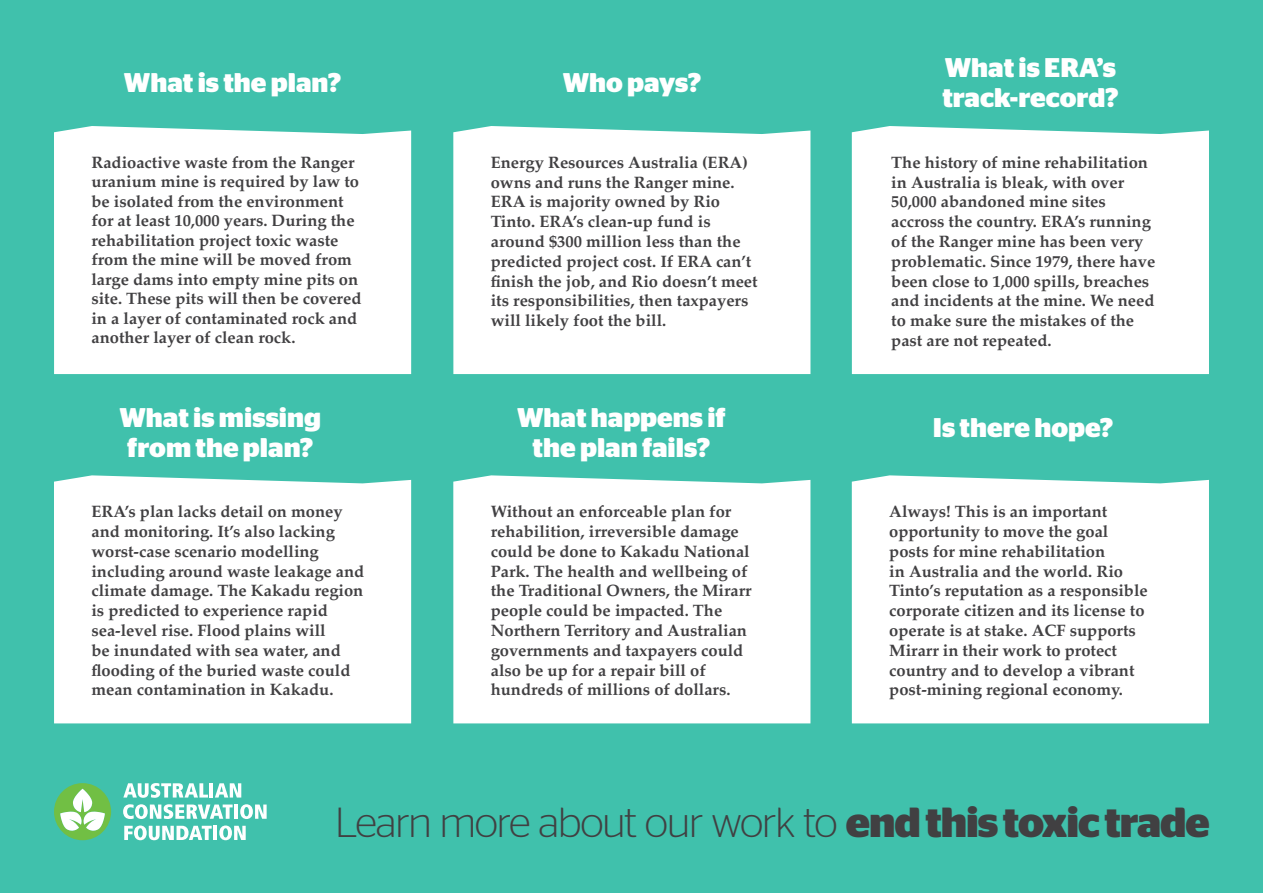
<style>
.page{position:relative;width:1263px;height:893px;background:#fff}
.page>*{position:absolute;margin:0;border:0;box-sizing:border-box;transform-origin:0 0}
.t1{font:300 42px "Stag Sans";letter-spacing:-.025em;color:#414042}
.t2{font:700 27px/30px "Stag Sans";color:#fff}
.t3{font:700 16.5px/19.8px "Palatino";color:#414042}
.s1{font-weight:700}
</style>
<div class="page">
<div style="left:0;top:0;width:1263px;height:892px;background:#40c1ac"></div>
<div style="left:54px;top:126px;width:357px;height:248px;background:#fff"></div>
<div style="left:54px;top:475px;width:357px;height:248px;background:#fff"></div>
<div style="left:453px;top:126px;width:357px;height:248px;background:#fff"></div>
<div style="left:453px;top:475px;width:357px;height:248px;background:#fff"></div>
<div style="left:852px;top:126px;width:357px;height:248px;background:#fff"></div>
<div style="left:852px;top:475px;width:357px;height:248px;background:#fff"></div>
<svg style="left:123px;top:783px;width:85px;height:15px"></svg>
<hr style="left:210px;top:783px;width:3px;height:14px;background:#fff">
<svg style="left:215px;top:783px;width:26px;height:14px"></svg>
<svg style="left:123px;top:804px;width:110px;height:15px"></svg>
<hr style="left:234px;top:804px;width:4px;height:15px;background:#fff">
<svg style="left:240px;top:804px;width:27px;height:15px"></svg>
<svg style="left:124px;top:825px;width:88px;height:15px"></svg>
<hr style="left:213px;top:826px;width:4px;height:14px;background:#fff">
<svg style="left:219px;top:825px;width:27px;height:15px"></svg>
<svg style="left:54px;top:783px;width:57px;height:57px"></svg>
<p class="t2" style="left:124px;top:68px;width:219px">What is the plan?</p>
<p class="t2" style="left:563px;top:68px;width:140px">Who pays?</p>
<p class="t3" style="left:91px;top:152px;width:271px">Radioactive waste from the Ranger uranium mine is required by law to be isolated from the environment for at least 10,000 years. During the rehabilitation project toxic waste from the mine will be moved from large dams into empty mine pits on site. These pits will then be covered in a layer of contaminated rock and another layer of clean rock.</p>
<p class="t3" style="left:491px;top:152px;width:268px">Energy Resources Australia (ERA) owns and runs the Ranger mine.<br>ERA is majority owned by Rio<br>Tinto. ERA’s clean-up fund is around $300 million less than the predicted project cost. If ERA can’t finish the job, and Rio doesn’t meet its responsibilities, then taxpayers will likely foot the bill.</p>
<p class="t2" style="left:942px;top:53px;width:178px">What is ERA’s track-record?</p>
<p class="t3" style="left:891px;top:152px;width:265px">The history of mine rehabilitation in Australia is bleak, with over<br>50,000 abandoned mine sites accross the country. ERA’s running of the Ranger mine has been very problematic. Since 1979, there have been close to 1,000 spills, breaches and incidents at the mine. We need to make sure the mistakes of the past are not repeated.</p>
<p class="t2" style="left:119px;top:402px;width:203px">What is missing from the plan?</p>
<p class="t2" style="left:517px;top:402px;width:210px;text-align:center">What happens if the plan fails?</p>
<p class="t2" style="left:933px;top:413px;width:182px">Is there hope?</p>
<p class="t3" style="left:91px;top:501px;width:274px">ERA’s plan lacks detail on money and monitoring. It’s also lacking worst-case scenario modelling including around waste leakage and climate damage. The Kakadu region is predicted to experience rapid sea-level rise. Flood plains will<br>be inundated with sea water, and flooding of the buried waste could mean contamination in Kakadu.</p>
<p class="t3" style="left:491px;top:501px;width:262px">Without an enforceable plan for rehabilition, irreversible damage could be done to Kakadu National<br>Park. The health and wellbeing of the Traditional Owners, the Mirarr people could be impacted. The<br>Northern Territory and Australian governments and taxpayers could also be up for a repair bill of hundreds of millions of dollars.</p>
<p class="t3" style="left:889px;top:501px;width:260px">Always! This is an important opportunity to move the goal posts for mine rehabilitation<br>in Australia and the world. Rio<br>Tinto’s reputation as a responsible corporate citizen and its license to operate is at stake. ACF supports<br>Mirarr in their work to protect country and to develop a vibrant post-mining regional economy.</p>
<p class="t1" style="left:335px;top:799px;width:876px">Learn more about our work to <span class="s1">end this toxic trade</span></p>
</div>
